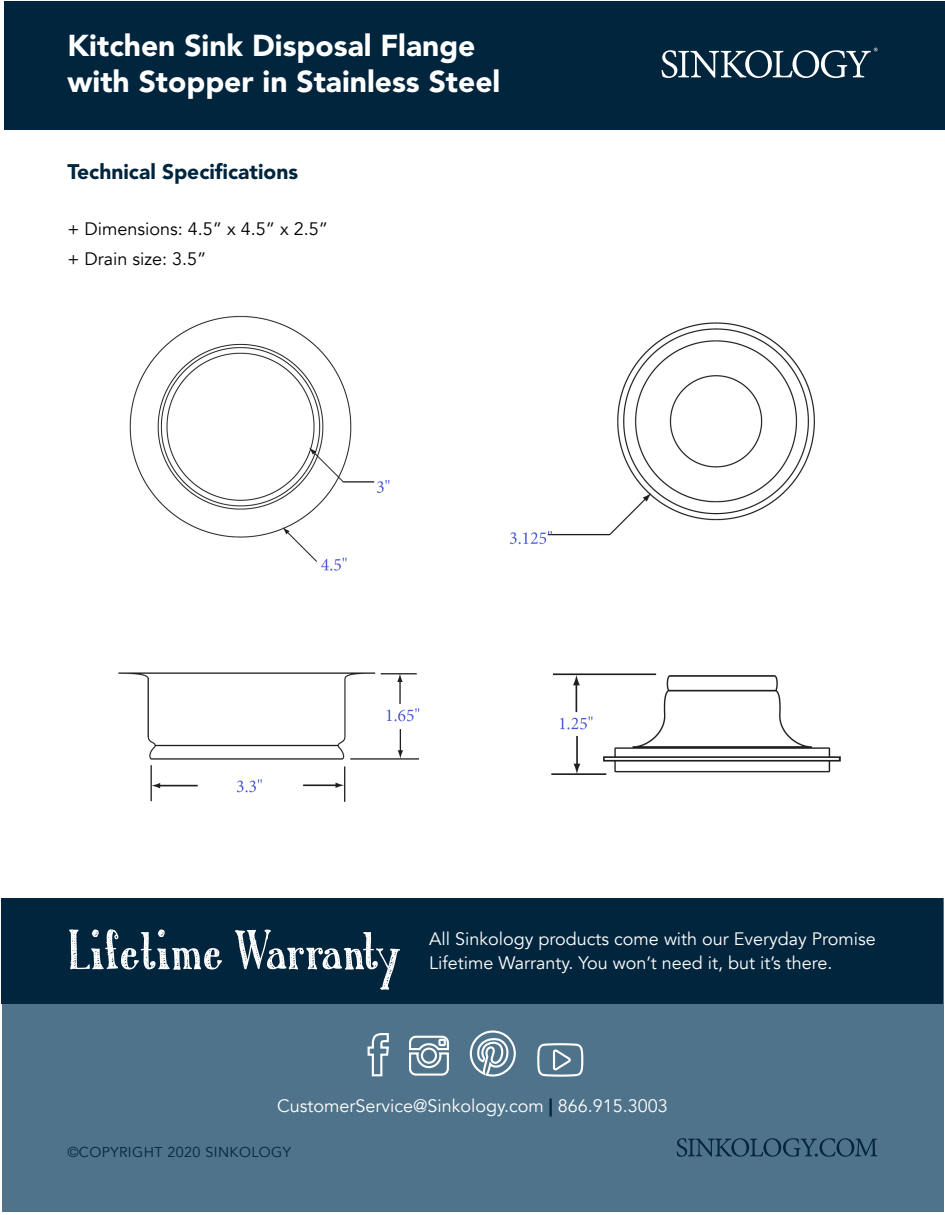
<style>
.page{position:relative;width:945px;height:1215px;background:#fff}
.page>*{position:absolute;margin:0;border:0;box-sizing:border-box;transform-origin:0 0}
.t1{font:53.25px "Austie Bost Roman Holiday Sketch";color:#fff}
.t2{font:900 30px/36px "Avenir LT Std";color:#fff}
.t3{font:900 21px "Avenir LT Std";color:#00253d}
.t4{font:18px/24px "Avenir";color:#fff}
.t5{font:18px "Avenir";color:#000}
.t6{font:14.25px "Avenir";letter-spacing:.03em;color:#00253d}
.s1{font-family:"Avenir LT Std";font-weight:900;color:#00253d}
</style>
<div class="page">
<div style="left:2px;top:898px;width:942px;height:313px;background:#4f738a"></div>
<div style="left:4px;top:2px;width:941px;height:128px;background:#00253d"></div>
<div style="left:2px;top:898px;width:942px;height:106px;background:#00253d"></div>
<svg style="left:367px;top:1030px;width:216px;height:47px"></svg>
<svg style="left:677px;top:1138px;width:200px;height:19px"></svg>
<svg style="left:662px;top:48px;width:215px;height:30px"></svg>
<img style="left:118px;top:315px;width:723px;height:487px">
<p class="t2" style="left:68px;top:27px;width:434px">Kitchen Sink Disposal Flange with Stopper in Stainless Steel</p>
<p class="t3" style="left:68px;top:159px;width:232px">Technical Specifications</p>
<p class="t5" style="left:68px;top:218px;width:262px">+ Dimensions: 4.5” x 4.5” x 2.5”</p>
<p class="t5" style="left:68px;top:248px;width:141px">+ Drain size: 3.5”</p>
<p class="t1" style="left:68px;top:919px;width:335px">Lifetime Warranty</p>
<p class="t4" style="left:429px;top:927px;width:448px">All Sinkology products come with our Everyday Promise<br>Lifetime Warranty. You won’t need it, but it’s there.</p>
<p class="t4" style="left:277px;top:1094px;width:392px">CustomerService@Sinkology.com <span class="s1">|</span> 866.915.3003</p>
<p class="t6" style="left:68px;top:1143px;width:225px">©COPYRIGHT 2020 SINKOLOGY</p>
</div>
